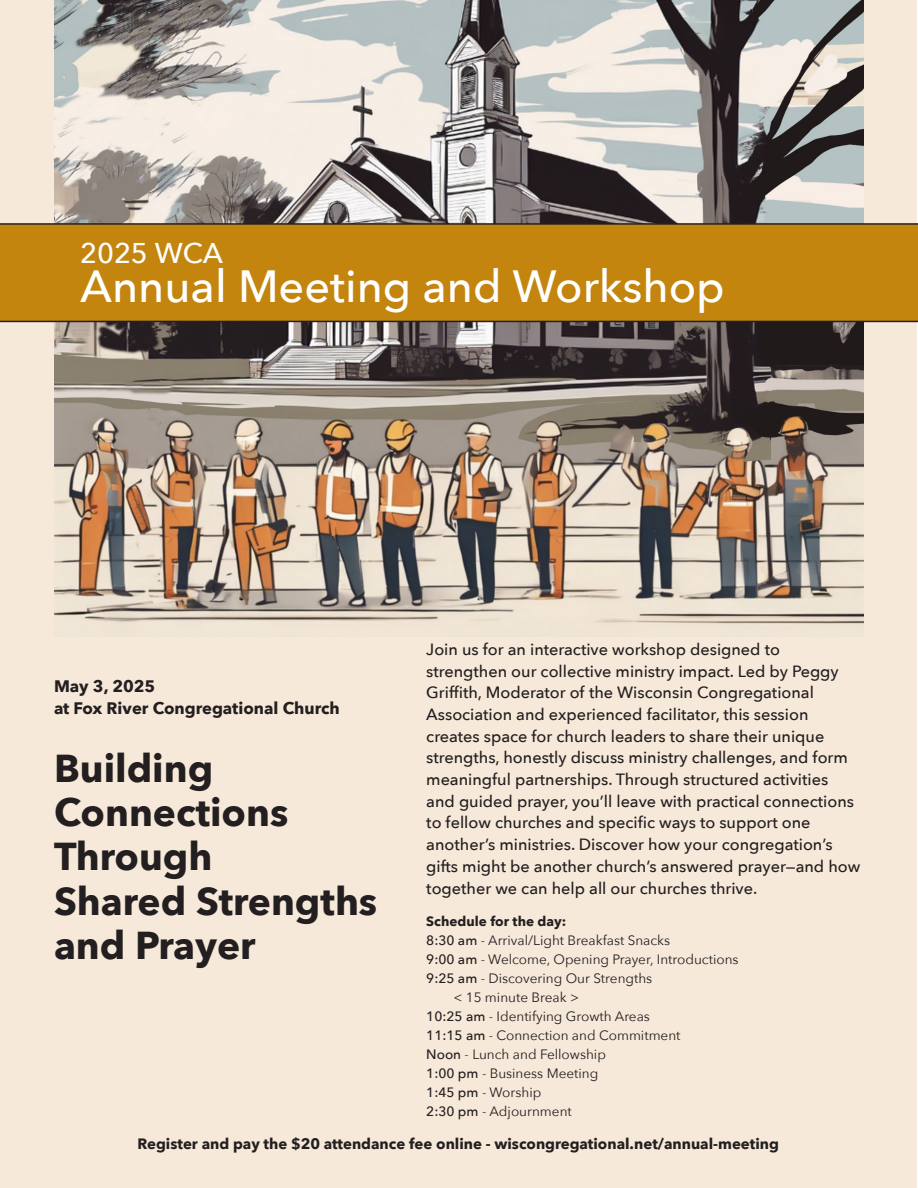
<style>
.page{position:relative;width:918px;height:1188px;background:#fff}
.page>*{position:absolute;margin:0;border:0;box-sizing:border-box;transform-origin:0 0}
.t1{font:500 45px "Avenir Next";color:#fff}
.t2{font:700 38.85px/44.4px "Avenir Next";color:#231f20}
.t3{font:500 28.5px "Avenir Next";color:#fff}
.t4{font:700 16.65px/22.8px "Avenir Next";color:#231f20}
.t5{font:500 16.35px/21.8px "Avenir Next";color:#231f20}
.t6{font:700 15px "Avenir Next";color:#231f20}
.t7{font:13.5px "Avenir Next";color:#231f20}
.t8{font:700 13.5px "Avenir Next";color:#231f20}
.s1{font-weight:500}
</style>
<div class="page">
<div style="left:1px;top:0;width:916px;height:1188px;background:#f6e9d9"></div>
<img style="left:54px;top:0;width:810px;height:636px">
<div style="left:0;top:223px;width:918px;height:99px;background:#c3850e"></div>
<p class="t3" style="left:80px;top:228px;width:144px">2025 WCA</p>
<p class="t1" style="left:80px;top:248px;width:646px">Annual Meeting and Workshop</p>
<p class="t4" style="left:54px;top:674px;width:287px">May 3, 2025<br>at Fox River Congregational Church</p>
<p class="t2" style="left:54px;top:745px;width:325px">Building<br>Connections<br>Through<br>Shared Strengths and Prayer</p>
<p class="t5" style="left:426px;top:638px;width:436px">Join us for an interactive workshop designed to strengthen our collective ministry impact. Led by Peggy Griffith, Moderator of the Wisconsin Congregational Association and experienced facilitator, this session creates space for church leaders to share their unique strengths, honestly discuss ministry challenges, and form meaningful partnerships. Through structured activities and guided prayer, you’ll leave with practical connections to fellow churches and specific ways to support one another’s ministries. Discover how your congregation’s gifts might be another church’s answered prayer—and how together we can help all our churches thrive.</p>
<p class="t8" style="left:426px;top:910px;width:142px">Schedule for the day:</p>
<p class="t7" style="left:426px;top:929px;width:245px"><span class="s1">8:30 am</span> - Arrival/Light Breakfast Snacks</p>
<p class="t7" style="left:426px;top:948px;width:314px"><span class="s1">9:00 am</span> - Welcome, Opening Prayer, Introductions</p>
<p class="t7" style="left:426px;top:967px;width:228px"><span class="s1">9:25 am</span> - Discovering Our Strengths</p>
<p class="t7" style="left:453px;top:986px;width:127px">&lt; 15 minute Break &gt;</p>
<p class="t7" style="left:426px;top:1005px;width:225px"><span class="s1">10:25 am</span> - Identifying Growth Areas</p>
<p class="t7" style="left:426px;top:1024px;width:256px"><span class="s1">11:15 am</span> - Connection and Commitment</p>
<p class="t7" style="left:426px;top:1043px;width:181px"><span class="s1">Noon</span> - Lunch and Fellowship</p>
<p class="t7" style="left:426px;top:1062px;width:174px"><span class="s1">1:00 pm</span> - Business Meeting</p>
<p class="t7" style="left:426px;top:1081px;width:117px"><span class="s1">1:45 pm</span> - Worship</p>
<p class="t7" style="left:426px;top:1100px;width:147px"><span class="s1">2:30 pm</span> - Adjournment</p>
<p class="t6" style="left:137px;top:1131px;width:643px">Register and pay the $20 attendance fee online - wiscongregational.net/annual-meeting</p>
</div>
